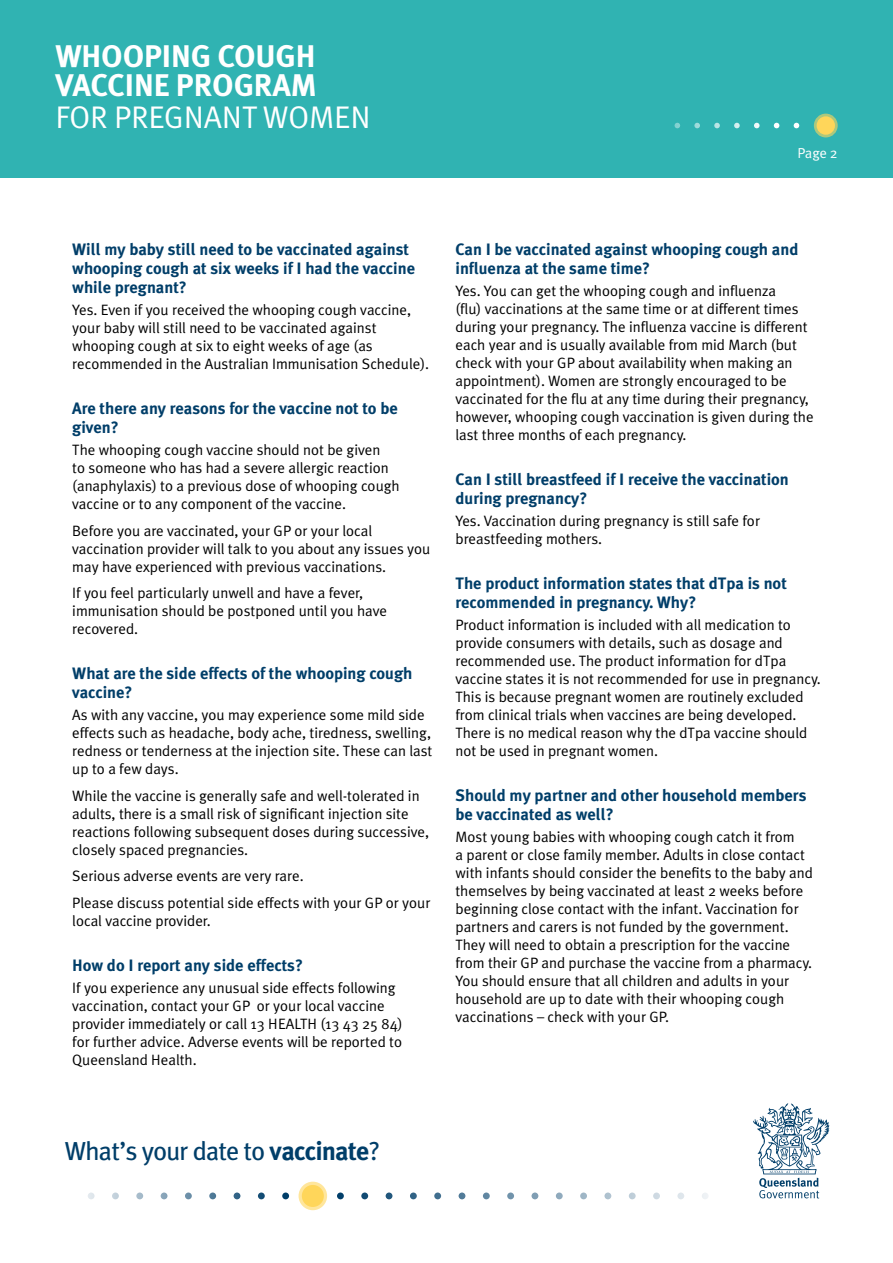
<style>
.page{position:relative;width:893px;height:1263px;background:#fff}
.page>*{position:absolute;margin:0;border:0;box-sizing:border-box;transform-origin:0 0}
.t1{font:700 31.35px/28.8px "Meta OT";letter-spacing:-.005em;color:#fff}
.t2{font:31.35px "Meta OT";letter-spacing:-.005em;color:#fff}
.t3{font:26.1px "Meta OT";letter-spacing:-.045em;color:#003e69}
.t4{font:700 16.5px/19px "Meta Plus";color:#003e69}
.t5{font:15px/18px "Meta Plus Normal";color:#000}
.t6{font:14.4px "Meta OT";color:#fff}
.s1{font-weight:700}
</style>
<div class="page">
<svg style="left:753px;top:1103px;width:76px;height:95px"></svg>
<div style="left:282px;top:1192px;width:7px;height:7px;background:#003e69;border-radius:50%"></div>
<svg style="left:258px;top:1192px;width:7px;height:7px"></svg>
<svg style="left:112px;top:1192px;width:7px;height:7px"></svg>
<svg style="left:209px;top:1192px;width:7px;height:7px"></svg>
<div style="left:161px;top:1192px;width:6px;height:7px;background:#88a4b9;border-radius:50%"></div>
<svg style="left:185px;top:1192px;width:7px;height:7px"></svg>
<div style="left:136px;top:1192px;width:7px;height:7px;background:#a6bbca;border-radius:50%"></div>
<div style="left:234px;top:1192px;width:6px;height:7px;background:#326386;border-radius:50%"></div>
<div style="left:88px;top:1192px;width:7px;height:7px;background:#e0e7ec;border-radius:50%"></div>
<div style="left:337px;top:1192px;width:7px;height:7px;background:#003e69;border-radius:50%"></div>
<svg style="left:361px;top:1192px;width:7px;height:7px"></svg>
<svg style="left:507px;top:1192px;width:7px;height:7px"></svg>
<svg style="left:410px;top:1192px;width:7px;height:7px"></svg>
<div style="left:459px;top:1192px;width:6px;height:7px;background:#517b98;border-radius:50%"></div>
<svg style="left:434px;top:1192px;width:7px;height:7px"></svg>
<svg style="left:483px;top:1192px;width:7px;height:7px"></svg>
<div style="left:386px;top:1192px;width:6px;height:7px;background:#22577d;border-radius:50%"></div>
<div style="left:531px;top:1192px;width:7px;height:7px;background:#809eb4;border-radius:50%"></div>
<div style="left:629px;top:1192px;width:7px;height:7px;background:#bfced9;border-radius:50%"></div>
<svg style="left:580px;top:1192px;width:7px;height:7px"></svg>
<div style="left:677px;top:1192px;width:7px;height:7px;background:#dee6eb;border-radius:50%"></div>
<div style="left:556px;top:1192px;width:7px;height:7px;background:#8faabd;border-radius:50%"></div>
<div style="left:653px;top:1192px;width:7px;height:7px;background:#ced9e2;border-radius:50%"></div>
<div style="left:604px;top:1192px;width:7px;height:7px;background:#afc2cf;border-radius:50%"></div>
<div style="left:702px;top:1192px;width:7px;height:7px;background:#eef2f5;border-radius:50%"></div>
<div style="left:299px;top:1182px;width:28px;height:28px;border:6px solid #ffd65a;border-radius:50%"></div>
<div style="left:302px;top:1185px;width:22px;height:22px;background:#ffd65a;border-radius:50%"></div>
<div style="left:0;top:0;width:893px;height:178px;background:#30b3b2"></div>
<svg style="left:774px;top:123px;width:5px;height:5px"></svg>
<svg style="left:694px;top:123px;width:6px;height:5px"></svg>
<svg style="left:734px;top:123px;width:6px;height:5px"></svg>
<svg style="left:714px;top:123px;width:6px;height:5px"></svg>
<svg style="left:754px;top:123px;width:5px;height:5px"></svg>
<svg style="left:674px;top:123px;width:6px;height:5px"></svg>
<svg style="left:794px;top:123px;width:5px;height:5px"></svg>
<div style="left:814px;top:114px;width:24px;height:23px;border:5px solid #ffd65a;border-radius:50%"></div>
<div style="left:817px;top:116px;width:18px;height:19px;background:#ffd65a;border-radius:50%"></div>
<h1 class="t1" style="left:55px;top:42px;width:263px">WHOOPING COUGH<br>VACCINE PROGRAM</h1>
<h1 class="t2" style="left:55px;top:98px;width:317px">FOR PREGNANT WOMEN</h1>
<p class="t6" style="left:797px;top:144px;width:42px">Page 2</p>
<p class="t4" style="left:72px;top:239px;width:344px">Will my baby still need to be vaccinated against whooping cough at six weeks if I had the vaccine while pregnant?</p>
<p class="t5" style="left:72px;top:301px;width:358px">Yes. Even if you received the whooping cough vaccine, your baby will still need to be vaccinated against whooping cough at six to eight weeks of age (as recommended in the Australian Immunisation Schedule).</p>
<p class="t4" style="left:72px;top:399px;width:327px">Are there any reasons for the vaccine not to be given?</p>
<p class="t5" style="left:72px;top:441px;width:329px">The whooping cough vaccine should not be given<br>to someone who has had a severe allergic reaction (anaphylaxis) to a previous dose of whooping cough vaccine or to any component of the vaccine.</p>
<p class="t5" style="left:72px;top:521px;width:360px">Before you are vaccinated, your GP or your local vaccination provider will talk to you about any issues you may have experienced with previous vaccinations.</p>
<p class="t5" style="left:72px;top:584px;width:316px">If you feel particularly unwell and have a fever, immunisation should be postponed until you have recovered.</p>
<p class="t4" style="left:72px;top:664px;width:342px">What are the side effects of the whooping cough vaccine?</p>
<p class="t5" style="left:72px;top:706px;width:361px">As with any vaccine, you may experience some mild side effects such as headache, body ache, tiredness, swelling, redness or tenderness at the injection site. These can last up to a few days.</p>
<p class="t5" style="left:72px;top:786px;width:358px">While the vaccine is generally safe and well-tolerated in adults, there is a small risk of significant injection site reactions following subsequent doses during successive, closely spaced pregnancies.</p>
<p class="t5" style="left:72px;top:863px;width:360px;line-height:26.5px">Serious adverse events are very rare.<br>Please discuss potential side effects with your GP or your</p>
<p class="t5" style="left:72px;top:911px;width:140px">local vaccine provider.</p>
<p class="t4" style="left:72px;top:955px;width:232px">How do I report any side effects?</p>
<p class="t5" style="left:72px;top:978px;width:332px">If you experience any unusual side effects following vaccination, contact your GP or your local vaccine provider immediately or call 13 HEALTH (13 43 25 84) for further advice. Adverse events will be reported to Queensland Health.</p>
<p class="t4" style="left:455px;top:239px;width:344px">Can I be vaccinated against whooping cough and influenza at the same time?</p>
<p class="t5" style="left:455px;top:282px;width:360px">Yes. You can get the whooping cough and influenza<br>(flu) vaccinations at the same time or at different times during your pregnancy. The influenza vaccine is different each year and is usually available from mid March (but check with your GP about availability when making an appointment). Women are strongly encouraged to be vaccinated for the flu at any time during their pregnancy, however, whooping cough vaccination is given during the last three months of each pregnancy.</p>
<p class="t4" style="left:455px;top:469px;width:335px">Can I still breastfeed if I receive the vaccination during pregnancy?</p>
<p class="t5" style="left:455px;top:512px;width:306px">Yes. Vaccination during pregnancy is still safe for breastfeeding mothers.</p>
<p class="t4" style="left:455px;top:573px;width:333px">The product information states that dTpa is not recommended in pregnancy. Why?</p>
<p class="t5" style="left:455px;top:616px;width:367px">Product information is included with all medication to provide consumers with details, such as dosage and recommended use. The product information for dTpa vaccine states it is not recommended for use in pregnancy.<br>This is because pregnant women are routinely excluded from clinical trials when vaccines are being developed.<br>There is no medical reason why the dTpa vaccine should not be used in pregnant women.</p>
<p class="t4" style="left:455px;top:785px;width:353px">Should my partner and other household members be vaccinated as well?</p>
<p class="t5" style="left:455px;top:828px;width:359px">Most young babies with whooping cough catch it from<br>a parent or close family member. Adults in close contact with infants should consider the benefits to the baby and themselves by being vaccinated at least 2 weeks before beginning close contact with the infant. Vaccination for partners and carers is not funded by the government.<br>They will need to obtain a prescription for the vaccine from their GP and purchase the vaccine from a pharmacy.<br>You should ensure that all children and adults in your household are up to date with their whooping cough vaccinations – check with your GP.</p>
<h2 class="t3" style="left:65px;top:1135px;width:317px">What’s your date to <span class="s1">vaccinate</span>?</h2>
</div>
